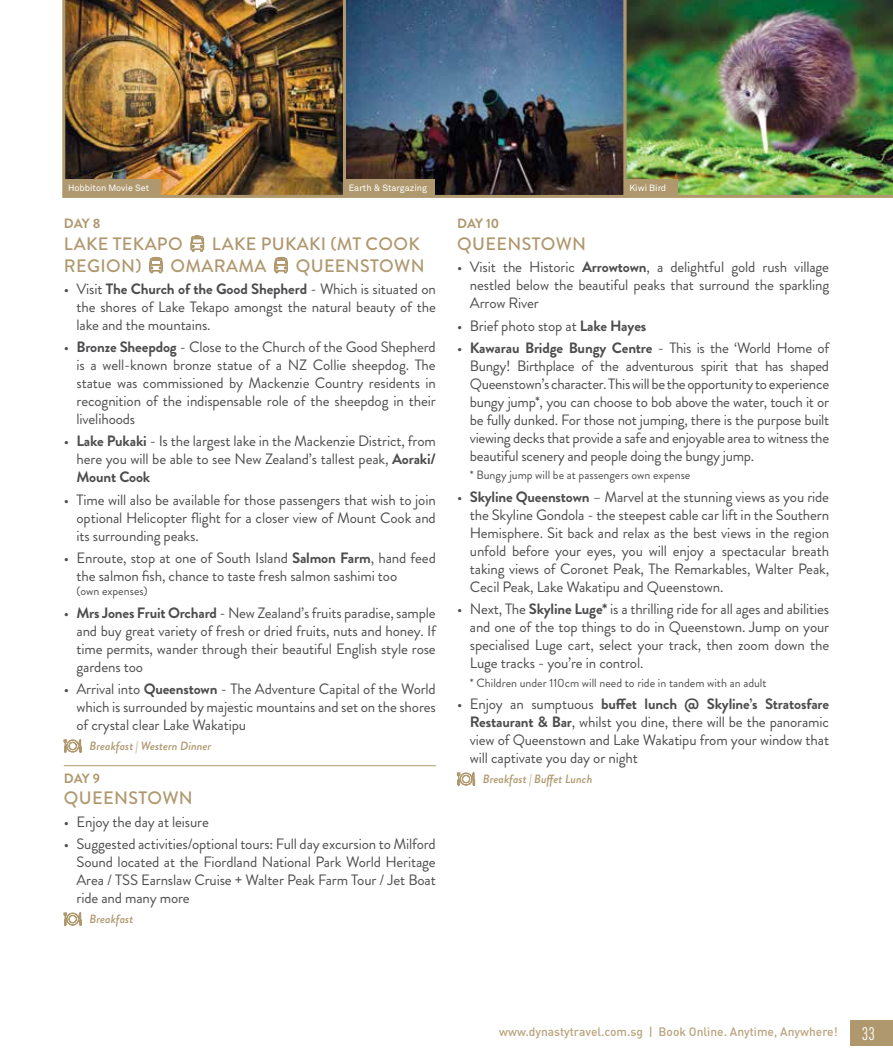
<style>
.page{position:relative;width:893px;height:1063px;background:#fff}
.page>*{position:absolute;margin:0;border:0;box-sizing:border-box;transform-origin:0 0}
.t1{font:500 18px "Brandon Grotesque";letter-spacing:.02em;color:#af986e}
.t2{font:condensed 18px "DIN Pro";color:#fff}
.t3{font:15px/18px "Brandon Grotesque";letter-spacing:-.01em;color:#4d4d4f;text-align:justify}
.t4{font:700 13.5px "Brandon Grotesque";letter-spacing:-.005em;color:#af986e}
.t5{font:12px "Brandon Grotesque";color:#4d4d4f}
.t6{font:500 12px "DIN";color:#b9a47e}
.t7{font:italic 500 12px "Brandon Grotesque";color:#af986e}
.t8{font:9px "Akkurat Pro";color:#fff}
.s1{font-weight:700}
</style>
<div class="page">
<div style="left:850px;top:1020px;width:43px;height:26px;background:#af986e"></div>
<svg style="left:191px;top:235px;width:13px;height:17px"></svg>
<svg style="left:149px;top:256px;width:14px;height:17px"></svg>
<svg style="left:274px;top:256px;width:14px;height:17px"></svg>
<svg style="left:64px;top:739px;width:17px;height:14px"></svg>
<svg style="left:64px;top:912px;width:17px;height:14px"></svg>
<hr style="left:64px;top:765px;width:372px;height:1px;background:#af986e">
<svg style="left:457px;top:772px;width:18px;height:14px"></svg>
<img style="left:346px;top:0;width:278px;height:198px">
<div style="left:345px;top:179px;width:90px;height:17px;background:#af986e"></div>
<img style="left:624px;top:0;width:269px;height:198px">
<div style="left:625px;top:179px;width:53px;height:17px;background:#af986e"></div>
<img style="left:62px;top:0;width:284px;height:198px">
<div style="left:64px;top:179px;width:97px;height:18px;background:#af986e"></div>
<p class="t8" style="left:68px;top:183px;width:83px">Hobbiton Movie Set</p>
<p class="t8" style="left:349px;top:183px;width:80px">Earth &amp; Stargazing</p>
<p class="t8" style="left:629px;top:183px;width:38px">Kiwi Bird</p>
<p class="t4" style="left:64px;top:214px;width:38px">DAY 8</p>
<p class="t1" style="left:64px;top:231px;width:120px">LAKE TEKAPO</p>
<p class="t1" style="left:212px;top:231px;width:209px">LAKE PUKAKI (MT COOK</p>
<p class="t1" style="left:64px;top:253px;width:79px">REGION)</p>
<p class="t1" style="left:171px;top:253px;width:97px">OMARAMA</p>
<p class="t1" style="left:296px;top:253px;width:130px">QUEENSTOWN</p>
<p class="t3" style="left:77px;top:280px;width:361px;text-indent:-13px">• Visit <span class="s1">The Church of the Good Shepherd</span> - Which is situated on the shores of Lake Tekapo amongst the natural beauty of the lake and the mountains.</p>
<p class="t3" style="left:77px;top:338px;width:361px;text-indent:-13px">• <span class="s1">Bronze Sheepdog</span> - Close to the Church of the Good Shepherd is a well-known bronze statue of a NZ Collie sheepdog. The statue was commissioned by Mackenzie Country residents in recognition of the indispensable role of the sheepdog in their livelihoods</p>
<p class="t3" style="left:77px;top:432px;width:361px;text-indent:-13px">• <span class="s1">Lake Pukaki</span> - Is the largest lake in the Mackenzie District, from here you will be able to see New Zealand’s tallest peak, <span class="s1">Aoraki/ Mount Cook</span></p>
<p class="t3" style="left:77px;top:491px;width:361px;text-indent:-13px">• Time will also be available for those passengers that wish to join optional Helicopter flight for a closer view of Mount Cook and its surrounding peaks.</p>
<p class="t3" style="left:77px;top:549px;width:361px;text-indent:-13px">• Enroute, stop at one of South Island <span class="s1">Salmon Farm</span>, hand feed the salmon fish, chance to taste fresh salmon sashimi too</p>
<p class="t5" style="left:77px;top:583px;width:73px">(own expenses)</p>
<p class="t3" style="left:77px;top:604px;width:361px;text-indent:-13px">• <span class="s1">Mrs Jones Fruit Orchard</span> - New Zealand’s fruits paradise, sample and buy great variety of fresh or dried fruits, nuts and honey. If time permits, wander through their beautiful English style rose gardens too</p>
<p class="t3" style="left:77px;top:680px;width:361px;text-indent:-13px">• Arrival into <span class="s1">Queenstown</span> - The Adventure Capital of the World which is surrounded by majestic mountains and set on the shores of crystal clear Lake Wakatipu</p>
<p class="t7" style="left:90px;top:737px;width:123px">Breakfast | Western Dinner</p>
<p class="t4" style="left:64px;top:769px;width:38px">DAY 9</p>
<p class="t1" style="left:64px;top:786px;width:130px">QUEENSTOWN</p>
<p class="t3" style="left:64px;top:813px;width:147px">• Enjoy the day at leisure</p>
<p class="t3" style="left:77px;top:835px;width:361px;text-indent:-13px">• Suggested activities/optional tours: Full day excursion to Milford Sound located at the Fiordland National Park World Heritage Area / TSS Earnslaw Cruise + Walter Peak Farm Tour / Jet Boat ride and many more</p>
<p class="t7" style="left:90px;top:910px;width:45px">Breakfast</p>
<p class="t4" style="left:457px;top:214px;width:44px">DAY 10</p>
<p class="t1" style="left:457px;top:231px;width:130px">QUEENSTOWN</p>
<p class="t3" style="left:470px;top:258px;width:361px;text-indent:-13px">• Visit the Historic <span class="s1">Arrowtown</span>, a delightful gold rush village nestled below the beautiful peaks that surround the sparkling Arrow River</p>
<p class="t3" style="left:457px;top:317px;width:191px">• Brief photo stop at <span class="s1">Lake Hayes</span></p>
<p class="t3" style="left:470px;top:339px;width:361px;text-indent:-13px">• <span class="s1">Kawarau Bridge Bungy Centre</span> - This is the ‘World Home of Bungy! Birthplace of the adventurous spirit that has shaped Queenstown’s character. This will be the opportunity to experience bungy jump*, you can choose to bob above the water, touch it or be fully dunked. For those not jumping, there is the purpose built viewing decks that provide a safe and enjoyable area to witness the beautiful scenery and people doing the bungy jump.</p>
<p class="t5" style="left:470px;top:467px;width:222px">* Bungy jump will be at passengers own expense</p>
<p class="t3" style="left:470px;top:488px;width:361px;text-indent:-13px">• <span class="s1">Skyline Queenstown</span> – Marvel at the stunning views as you ride the Skyline Gondola - the steepest cable car lift in the Southern Hemisphere. Sit back and relax as the best views in the region unfold before your eyes, you will enjoy a spectacular breath taking views of Coronet Peak, The Remarkables, Walter Peak, Cecil Peak, Lake Wakatipu and Queenstown.</p>
<p class="t3" style="left:470px;top:600px;width:361px;text-indent:-13px">• Next, The <span class="s1">Skyline Luge*</span> is a thrilling ride for all ages and abilities and one of the top things to do in Queenstown. Jump on your specialised Luge cart, select your track, then zoom down the Luge tracks - you’re in control.</p>
<p class="t5" style="left:470px;top:674px;width:298px">* Children under 110cm will need to ride in tandem with an adult</p>
<p class="t3" style="left:470px;top:695px;width:361px;text-indent:-13px">• Enjoy an sumptuous <span class="s1">buffet lunch @ Skyline’s Stratosfare Restaurant &amp; Bar</span>, whilst you dine, there will be the panoramic view of Queenstown and Lake Wakatipu from your window that will captivate you day or night</p>
<p class="t7" style="left:483px;top:770px;width:111px">Breakfast | Buffet Lunch</p>
<p class="t6" style="left:499px;top:1024px;width:340px">www.dynastytravel.com.sg | Book Online. Anytime, Anywhere!</p>
<p class="t2" style="left:862px;top:1023px;width:14px">33</p>
</div>
